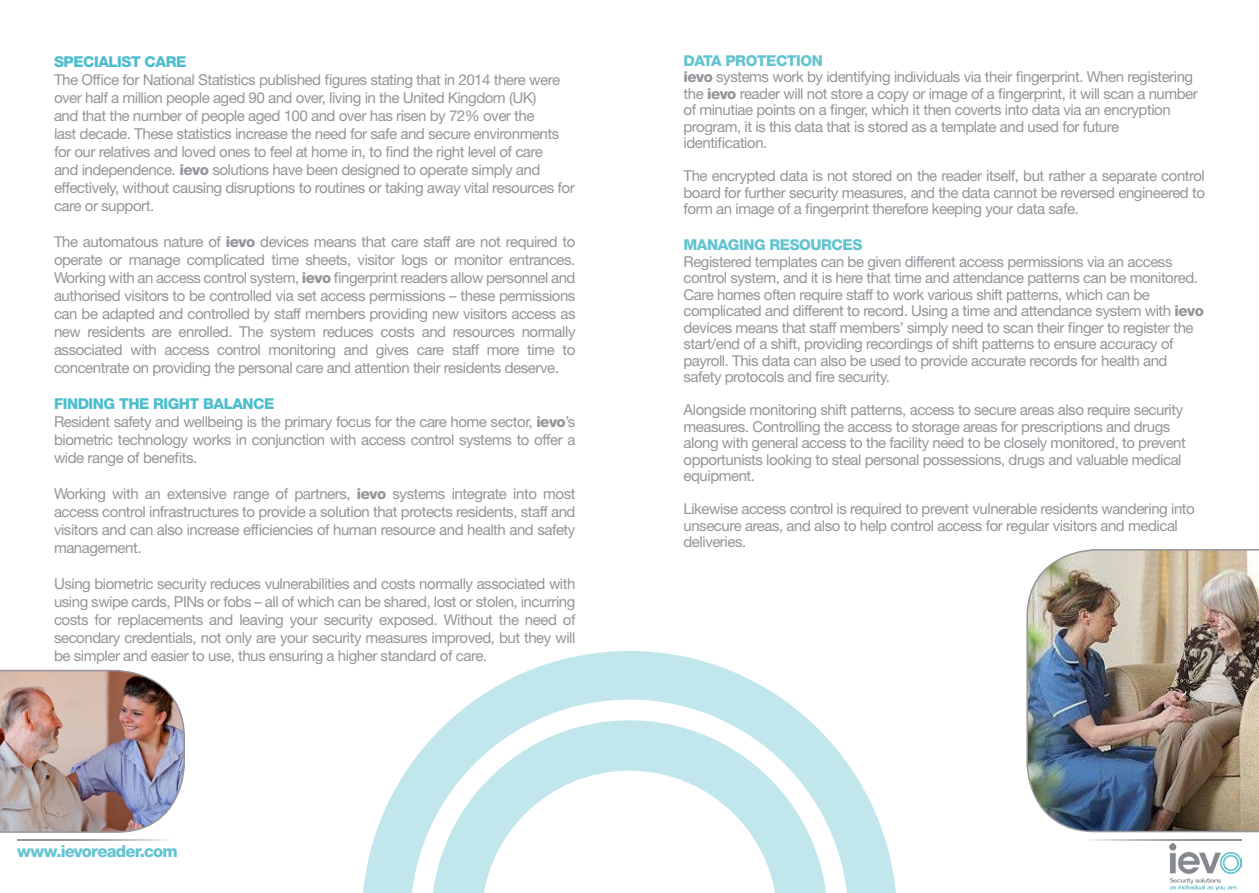
<style>
.page{position:relative;width:1259px;height:893px;background:#fff}
.page>*{position:absolute;margin:0;border:0;box-sizing:border-box;transform-origin:0 0}
.t1{font:800 16.5px "Helvetica Neue LT Std";letter-spacing:-.045em;color:#63c3d1}
.t2{font:15px/18px "Helvetica Neue LT Std";letter-spacing:-.03em;color:#94959a}
.t3{font:800 15px "Helvetica Neue LT Std";letter-spacing:-.03em;color:#4bbdce}
.t4{font:800 15px "Helvetica Neue LT Std";letter-spacing:-.03em;color:#63c3d1}
.s1{font-weight:800}
</style>
<div class="page">
<svg style="left:363px;top:651px;width:533px;height:242px"></svg>
<hr style="left:17px;top:839px;width:261px;height:2px;background:#94959a">
<hr style="left:981px;top:839px;width:261px;height:2px;background:#94959a">
<img style="left:1169px;top:843px;width:73px;height:48px">
<img style="left:1026px;top:549px;width:233px;height:284px">
<img style="left:0;top:669px;width:185px;height:164px">
<p class="t3" style="left:54px;top:53px;width:134px">SPECIALIST CARE</p>
<p class="t2" style="left:54px;top:70px;width:522px">The Office for National Statistics published figures stating that in 2014 there were over half a million people aged 90 and over, living in the United Kingdom (UK)<br>and that the number of people aged 100 and over has risen by 72% over the<br>last decade. These statistics increase the need for safe and secure environments for our relatives and loved ones to feel at home in, to find the right level of care<br>and independence. <span class="s1">ievo</span> solutions have been designed to operate simply and effectively, without causing disruptions to routines or taking away vital resources for care or support.</p>
<p class="t2" style="left:54px;top:232px;width:523px;text-align:justify">The automatous nature of <span class="s1">ievo</span> devices means that care staff are not required to operate or manage complicated time sheets, visitor logs or monitor entrances.<br>Working with an access control system, <span class="s1">ievo</span> fingerprint readers allow personnel and authorised visitors to be controlled via set access permissions – these permissions can be adapted and controlled by staff members providing new visitors access as new residents are enrolled. The system reduces costs and resources normally associated with access control monitoring and gives care staff more time to concentrate on providing the personal care and attention their residents deserve.</p>
<p class="t3" style="left:54px;top:395px;width:222px">FINDING THE RIGHT BALANCE</p>
<p class="t2" style="left:54px;top:412px;width:523px;text-align:justify">Resident safety and wellbeing is the primary focus for the care home sector, <span class="s1">ievo</span>’s biometric technology works in conjunction with access control systems to offer a wide range of benefits.</p>
<p class="t2" style="left:54px;top:484px;width:523px;text-align:justify">Working with an extensive range of partners, <span class="s1">ievo</span> systems integrate into most access control infrastructures to provide a solution that protects residents, staff and visitors and can also increase efficiencies of human resource and health and safety management.</p>
<p class="t2" style="left:54px;top:574px;width:523px;text-align:justify">Using biometric security reduces vulnerabilities and costs normally associated with using swipe cards, PINs or fobs – all of which can be shared, lost or stolen, incurring costs for replacements and leaving your security exposed. Without the need of secondary credentials, not only are your security measures improved, but they will be simpler and easier to use, thus ensuring a higher standard of care.</p>
<p class="t1" style="left:17px;top:841px;width:162px">www.ievoreader.com</p>
<p class="t4" style="left:683px;top:52px;width:141px">DATA PROTECTION</p>
<p class="t2" style="left:683px;top:68px;width:516px;line-height:16.5px"><span class="s1">ievo</span> systems work by identifying individuals via their fingerprint. When registering the <span class="s1">ievo</span> reader will not store a copy or image of a fingerprint, it will scan a number of minutiae points on a finger, which it then coverts into data via an encryption program, it is this data that is stored as a template and used for future identification.</p>
<p class="t2" style="left:683px;top:167px;width:523px;line-height:16.5px;text-align:justify">The encrypted data is not stored on the reader itself, but rather a separate control board for further security measures, and the data cannot be reversed engineered to form an image of a fingerprint therefore keeping your data safe.</p>
<p class="t4" style="left:683px;top:236px;width:180px">MANAGING RESOURCES</p>
<p class="t2" style="left:683px;top:253px;width:516px;line-height:16.5px">Registered templates can be given different access permissions via an access control system, and it is here that time and attendance patterns can be monitored.</p>
<p class="t2" style="left:683px;top:286px;width:522px;line-height:16.5px">Care homes often require staff to work various shift patterns, which can be complicated and different to record. Using a time and attendance system with <span class="s1">ievo </span>devices means that staff members’ simply need to scan their finger to register the start/end of a shift, providing recordings of shift patterns to ensure accuracy of payroll. This data can also be used to provide accurate records for health and safety protocols and fire security.</p>
<p class="t2" style="left:683px;top:401px;width:504px;line-height:16.5px">Alongside monitoring shift patterns, access to secure areas also require security measures. Controlling the access to storage areas for prescriptions and drugs along with general access to the facility need to be closely monitored, to prevent opportunists looking to steal personal possessions, drugs and valuable medical equipment.</p>
<p class="t2" style="left:683px;top:500px;width:513px;line-height:16.5px">Likewise access control is required to prevent vulnerable residents wandering into unsecure areas, and also to help control access for regular visitors and medical deliveries.</p>
</div>
